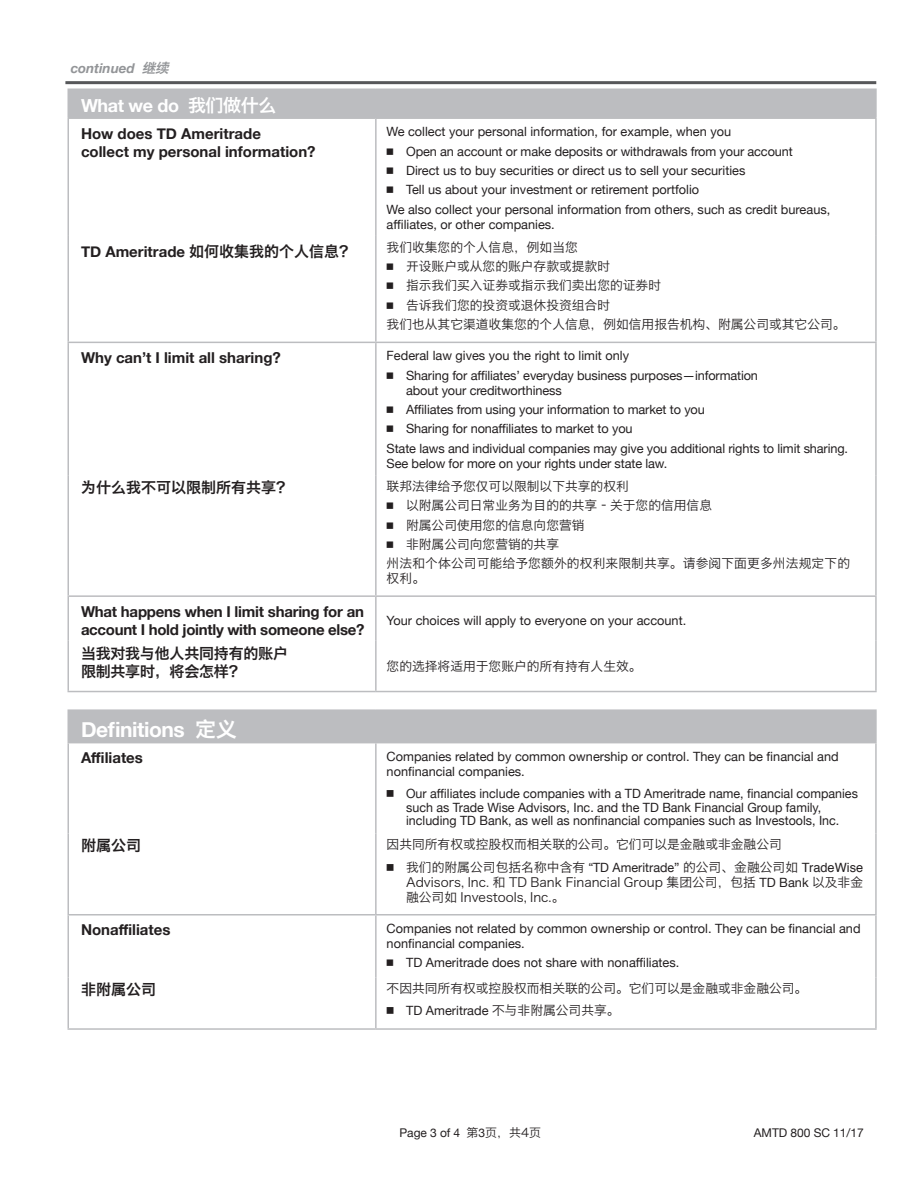
<style>
.page{position:relative;width:918px;height:1188px;background:#fff}
.page>*{position:absolute;margin:0;border:0;box-sizing:border-box;transform-origin:0 0}
.t1{font:700 21px "Helvetica Neue";letter-spacing:-.02em;color:#fff}
.t2{font:700 18px "Helvetica Neue";letter-spacing:-.02em;color:#fff}
.t3{font:700 15px/18px "Helvetica Neue";color:#231f20}
.t4{font:700 15px/18px "Helvetica Neue";letter-spacing:-.02em;color:#231f20}
.t5{font:15px/18px "Hiragino Sans GB W6";letter-spacing:-.015em;color:#231f20}
.t6{font:italic 700 13.5px "Helvetica Neue";letter-spacing:-.01em;color:#939598}
.t7{font:12.75px/19.4px "Helvetica Neue";color:#231f20}
.t8{font:12.75px/19.4px "Hiragino Sans GB W3";color:#231f20}
.t9{font:12px "Helvetica Neue";color:#231f20}
.s1{font-family:"Hiragino Sans GB W6";font-weight:400}
.s2{font-family:"Universal Newswith Comm Pi"}
.s3{font-family:"Universal Newswith Comm Pi";font-size:13.5px}
.s4{font-family:"Helvetica"}
.s5{font-family:"Helvetica Neue"}
.s6{font-family:"Hiragino Sans GB W3"}
</style>
<div class="page">
<hr style="left:65px;top:81px;width:811px;height:3px;background:#57585a">
<div style="left:68px;top:89px;width:808px;height:29px;background:#bcbdc0"></div>
<hr style="left:68px;top:88px;width:308px;height:2px;background:#bcbdc0">
<hr style="left:376px;top:88px;width:501px;height:2px;background:#bcbdc0">
<hr style="left:68px;top:117px;width:308px;height:2px;background:#bcbdc0">
<hr style="left:68px;top:119px;width:1px;height:117px;background:#bcbdc0">
<hr style="left:376px;top:117px;width:501px;height:2px;background:#bcbdc0">
<hr style="left:375px;top:119px;width:2px;height:117px;background:#bcbdc0">
<hr style="left:875px;top:119px;width:2px;height:117px;background:#bcbdc0">
<hr style="left:68px;top:236px;width:1px;height:106px;background:#bcbdc0">
<hr style="left:375px;top:236px;width:2px;height:106px;background:#bcbdc0">
<hr style="left:875px;top:236px;width:2px;height:106px;background:#bcbdc0">
<hr style="left:68px;top:342px;width:308px;height:1px;background:#bcbdc0">
<hr style="left:68px;top:343px;width:1px;height:132px;background:#bcbdc0">
<hr style="left:376px;top:342px;width:501px;height:1px;background:#bcbdc0">
<hr style="left:375px;top:343px;width:2px;height:132px;background:#bcbdc0">
<hr style="left:875px;top:343px;width:2px;height:132px;background:#bcbdc0">
<hr style="left:68px;top:475px;width:1px;height:120px;background:#bcbdc0">
<hr style="left:375px;top:475px;width:2px;height:120px;background:#bcbdc0">
<hr style="left:875px;top:475px;width:2px;height:120px;background:#bcbdc0">
<hr style="left:68px;top:595px;width:308px;height:2px;background:#bcbdc0">
<hr style="left:68px;top:597px;width:1px;height:44px;background:#bcbdc0">
<hr style="left:376px;top:595px;width:501px;height:2px;background:#bcbdc0">
<hr style="left:375px;top:597px;width:2px;height:44px;background:#bcbdc0">
<hr style="left:875px;top:597px;width:2px;height:44px;background:#bcbdc0">
<hr style="left:68px;top:641px;width:1px;height:50px;background:#bcbdc0">
<hr style="left:375px;top:641px;width:2px;height:50px;background:#bcbdc0">
<hr style="left:875px;top:641px;width:2px;height:50px;background:#bcbdc0">
<hr style="left:68px;top:691px;width:308px;height:1px;background:#bcbdc0">
<hr style="left:376px;top:691px;width:501px;height:1px;background:#bcbdc0">
<hr style="left:875px;top:90px;width:2px;height:27px;background:#bcbdc0">
<div style="left:68px;top:710px;width:808px;height:33px;background:#bcbdc0"></div>
<hr style="left:68px;top:709px;width:308px;height:2px;background:#bcbdc0">
<hr style="left:376px;top:709px;width:501px;height:2px;background:#bcbdc0">
<hr style="left:68px;top:1028px;width:308px;height:2px;background:#bcbdc0">
<hr style="left:376px;top:1028px;width:501px;height:2px;background:#bcbdc0">
<hr style="left:68px;top:743px;width:1px;height:90px;background:#bcbdc0">
<hr style="left:376px;top:742px;width:501px;height:1px;background:#bcbdc0">
<hr style="left:375px;top:743px;width:2px;height:90px;background:#bcbdc0">
<hr style="left:875px;top:743px;width:2px;height:90px;background:#bcbdc0">
<hr style="left:68px;top:833px;width:1px;height:81px;background:#bcbdc0">
<hr style="left:375px;top:833px;width:2px;height:81px;background:#bcbdc0">
<hr style="left:875px;top:833px;width:2px;height:81px;background:#bcbdc0">
<hr style="left:68px;top:914px;width:308px;height:2px;background:#bcbdc0">
<hr style="left:68px;top:916px;width:1px;height:61px;background:#bcbdc0">
<hr style="left:376px;top:914px;width:501px;height:2px;background:#bcbdc0">
<hr style="left:375px;top:916px;width:2px;height:61px;background:#bcbdc0">
<hr style="left:875px;top:916px;width:2px;height:61px;background:#bcbdc0">
<hr style="left:68px;top:977px;width:1px;height:51px;background:#bcbdc0">
<hr style="left:375px;top:977px;width:2px;height:51px;background:#bcbdc0">
<hr style="left:875px;top:977px;width:2px;height:51px;background:#bcbdc0">
<hr style="left:875px;top:711px;width:2px;height:31px;background:#bcbdc0">
<p class="t6" style="left:71px;top:57px;width:103px">continued <span class="s1">继续</span></p>
<h2 class="t2" style="left:81px;top:92px;width:197px">What we do <span class="s1">我们做什么</span></h2>
<p class="t3" style="left:81px;top:125px;width:236px">How does TD Ameritrade<br>collect my personal information?</p>
<p class="t7" style="left:387px;top:123px;width:445px">We collect your personal information, for example, when you<br><span class="s2">n</span> Open an account or make deposits or withdrawals from your account<br><span class="s2">n</span> Direct us to buy securities or direct us to sell your securities<br><span class="s2">n</span> Tell us about your investment or retirement portfolio<br>We also collect your personal information from others, such as credit bureaus,</p>
<p class="t7" style="left:387px;top:215px;width:170px">affiliates, or other companies.</p>
<p class="t3" style="left:81px;top:243px;width:269px">TD Ameritrade <span class="s1">如何收集我的个人信息?</span></p>
<p class="t8" style="left:387px;top:237px;width:460px">我们收集您的个人信息，例如当您<br><span class="s2">n</span> 开设账户或从您的账户存款或提款时<br><span class="s2">n</span> 指示我们买入证券或指示我们卖出您的证券时<br><span class="s2">n</span> 告诉我们您的投资或退休投资组合时<br>我们也从其它渠道收集您的个人信息，例如信用报告机构、附属公司或其它公司。</p>
<p class="t3" style="left:81px;top:349px;width:201px">Why can’t I limit all sharing?</p>
<p class="t7" style="left:387px;top:347px;width:373px">Federal law gives you the right to limit only<br><span class="s2">n</span> Sharing for affiliates’ everyday business purposes—information</p>
<p class="t7" style="left:387px;top:381px;width:463px;text-indent:19px">about your creditworthiness<br><span class="s2">n</span> Affiliates from using your information to market to you<br><span class="s2">n</span> Sharing for nonaffiliates to market to you<br>State laws and individual companies may give you additional rights to limit sharing.</p>
<p class="t7" style="left:387px;top:454px;width:282px">See below for more on your rights under state law.</p>
<p class="t5" style="left:81px;top:478px;width:206px">为什么我不可以限制所有共享?</p>
<p class="t8" style="left:387px;top:476px;width:465px">联邦法律给予您仅可以限制以下共享的权利<br><span class="s2">n</span> 以附属公司日常业务为目的的共享–关于您的信用信息<br><span class="s2">n</span> 附属公司使用您的信息向您营销<br><span class="s2">n</span> 非附属公司向您营销的共享<br>州法和个体公司可能给予您额外的权利来限制共享。请参阅下面更多州法规定下的</p>
<p class="t8" style="left:387px;top:569px;width:40px">权利。</p>
<p class="t4" style="left:81px;top:603px;width:285px">What happens when I limit sharing for an account I hold jointly with someone else?</p>
<p class="t7" style="left:387px;top:611px;width:301px">Your choices will apply to everyone on your account.</p>
<p class="t5" style="left:81px;top:643px;width:209px">当我对我与他人共同持有的账户限制共享时，将会怎样?</p>
<p class="t8" style="left:387px;top:656px;width:256px">您的选择将适用于您账户的所有持有人生效。</p>
<h1 class="t1" style="left:81px;top:713px;width:157px">Definitions <span class="s1">定义</span></h1>
<p class="t3" style="left:81px;top:749px;width:63px">Affiliates</p>
<p class="t7" style="left:387px;top:750px;width:454px;line-height:15px">Companies related by common ownership or control. They can be financial and nonfinancial companies.</p>
<p class="t7" style="left:406px;top:788px;width:453px;line-height:13.5px;text-indent:-20px"><span class="s3">n</span> Our affiliates include companies with a TD Ameritrade name, financial companies such as Trade Wise Advisors, Inc. and the TD Bank Financial Group family, including TD Bank, as well as nonfinancial companies such as Investools, Inc.</p>
<p class="t5" style="left:81px;top:836px;width:61px">附属公司</p>
<p class="t8" style="left:387px;top:833px;width:478px;line-height:22.4px">因共同所有权或控股权而相关联的公司。它们可以是金融或非金融公司<br><span class="s3">n</span> 我们的附属公司包括名称中含有 <span class="s4">“</span><span class="s5">TD Ameritrade”</span> 的公司、金融公司如 <span class="s4">TradeWise</span></p>
<p class="t8" style="left:406px;top:874px;width:459px;line-height:15px">Advisors, Inc. 和 TD Bank Financial Group 集团公司，包括 <span class="s5">TD Bank</span> 以及非金融公司如 Investools, Inc.。</p>
<p class="t3" style="left:81px;top:921px;width:91px">Nonaffiliates</p>
<p class="t7" style="left:387px;top:922px;width:475px;line-height:15px">Companies not related by common ownership or control. They can be financial and nonfinancial companies.</p>
<p class="t7" style="left:387px;top:954px;width:294px"><span class="s2">n</span> TD Ameritrade does not share with nonaffiliates.</p>
<p class="t5" style="left:81px;top:980px;width:76px">非附属公司</p>
<p class="t8" style="left:387px;top:978px;width:422px">不因共同所有权或控股权而相关联的公司。它们可以是金融或非金融公司。</p>
<p class="t7" style="left:387px;top:1002px;width:234px"><span class="s3">n</span> TD Ameritrade <span class="s6">不与非附属公司共享。</span></p>
<p class="t9" style="left:399px;top:1124px;width:143px">Page 3 of 4 <span class="s6">第</span>3<span class="s6">页，共4页</span></p>
<p class="t9" style="left:754px;top:1124px;width:112px">AMTD 800 SC 11/17</p>
</div>
